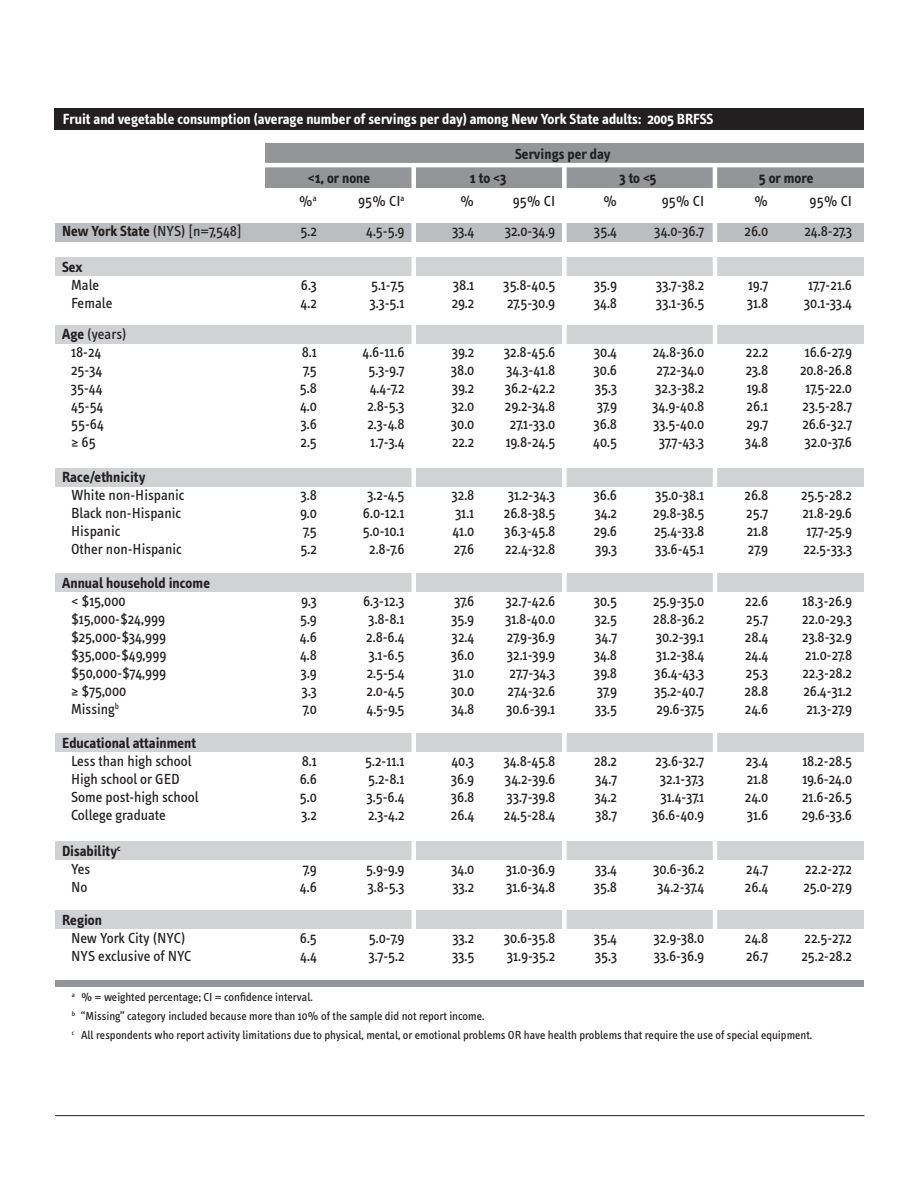
<style>
.page{position:relative;width:918px;height:1188px;background:#fff}
.page>*{position:absolute;margin:0;border:0;box-sizing:border-box;transform-origin:0 0}
.t1{font:15px/18px "Info Text";color:#231f20}
.t2{font:700 15px/18px "Info Text";color:#231f20}
.t3{font:700 15px "Info Text";color:#fff}
.t4{font:12px/18.9px "Info Text";color:#231f20}
.s1{font-weight:700}
.s2{font-weight:400}
</style>
<div class="page">
<div style="left:54px;top:108px;width:810px;height:22px;background:#231f20"></div>
<hr style="left:55px;top:1115px;width:809px;height:1px;background:#231f20">
<div style="left:265px;top:143px;width:598px;height:45px;background:#939598"></div>
<div style="left:55px;top:223px;width:809px;height:18px;background:#bcbdc0"></div>
<div style="left:55px;top:258px;width:809px;height:18px;background:#d1d2d4"></div>
<div style="left:55px;top:326px;width:809px;height:18px;background:#d1d2d4"></div>
<div style="left:55px;top:468px;width:809px;height:18px;background:#d1d2d4"></div>
<div style="left:55px;top:573px;width:809px;height:19px;background:#d1d2d4"></div>
<div style="left:55px;top:734px;width:809px;height:18px;background:#d1d2d4"></div>
<div style="left:55px;top:842px;width:809px;height:18px;background:#d1d2d4"></div>
<div style="left:55px;top:911px;width:809px;height:18px;background:#d1d2d4"></div>
<div style="left:55px;top:980px;width:809px;height:6px;background:#939598"></div>
<div style="left:411px;top:166px;width:5px;height:811px;background:#fff"></div>
<div style="left:562px;top:166px;width:5px;height:811px;background:#fff"></div>
<hr style="left:713px;top:166px;width:4px;height:811px;background:#fff">
<hr style="left:264px;top:163px;width:602px;height:4px;background:#fff">
<p class="t3" style="left:63px;top:110px;width:652px">Fruit and vegetable consumption (average number of servings per day) among New York State adults: 2005 BRFSS</p>
<p class="t2" style="left:515px;top:145px;width:97px">Servings per day</p>
<p class="t2" style="left:308px;top:169px;width:64px">&lt;1, or none</p>
<p class="t2" style="left:470px;top:169px;width:38px">1 to &lt;3</p>
<p class="t2" style="left:619px;top:169px;width:38px">3 to &lt;5</p>
<p class="t2" style="left:759px;top:169px;width:56px">5 or more</p>
<p class="t1" style="left:299px;top:192px;width:20px">%<sup>a</sup></p>
<p class="t1" style="left:358px;top:192px;width:48px">95% CI<sup>a</sup></p>
<p class="t1" style="left:460px;top:192px;width:16px">%</p>
<p class="t1" style="left:513px;top:192px;width:44px">95% CI</p>
<p class="t1" style="left:603px;top:192px;width:16px">%</p>
<p class="t1" style="left:662px;top:192px;width:44px">95% CI</p>
<p class="t1" style="left:754px;top:192px;width:16px">%</p>
<p class="t1" style="left:810px;top:192px;width:44px">95% CI</p>
<p class="t1" style="left:62px;top:223px;width:181px"><span class="s1">New York State</span> (NYS) [n=7,548]</p>
<p class="t1" style="left:301px;top:223px;width:18px">5.2</p>
<p class="t1" style="left:366px;top:223px;width:40px">4.5-5.9</p>
<p class="t1" style="left:452px;top:223px;width:23px">33.4</p>
<p class="t1" style="left:505px;top:223px;width:52px">32.0-34.9</p>
<p class="t1" style="left:594px;top:223px;width:24px">35.4</p>
<p class="t1" style="left:655px;top:223px;width:51px">34.0-36.7</p>
<p class="t1" style="left:745px;top:223px;width:25px">26.0</p>
<p class="t1" style="left:804px;top:223px;width:49px">24.8-27.3</p>
<p class="t2" style="left:62px;top:258px;width:22px">Sex</p>
<p class="t1" style="left:71px;top:276px;width:43px">Male<br>Female</p>
<p class="t1" style="left:301px;top:276px;width:18px">6.3<br>4.2</p>
<p class="t1" style="left:370px;top:276px;width:36px">5.1-7.5<br>3.3-5.1</p>
<p class="t1" style="left:452px;top:276px;width:24px">38.1<br>29.2</p>
<p class="t1" style="left:504px;top:276px;width:53px">35.8-40.5<br>27.5-30.9</p>
<p class="t1" style="left:594px;top:276px;width:24px">35.9<br>34.8</p>
<p class="t1" style="left:656px;top:276px;width:50px">33.7-38.2<br>33.1-36.5</p>
<p class="t1" style="left:747px;top:276px;width:23px">19.7<br>31.8</p>
<p class="t1" style="left:804px;top:276px;width:49px">17.7-21.6<br>30.1-33.4</p>
<p class="t1" style="left:71px;top:325px;width:57px;text-indent:-9px"><span class="s1">Age</span> (years)<br>18-24<br>25-34<br>35-44<br>45-54<br>55-64<br>≥ 65</p>
<p class="t1" style="left:300px;top:343px;width:18px;text-align:justify">8.1<br>7.5<br>5.8<br>4.0<br>3.6<br>2.5</p>
<p class="t1" style="left:363px;top:343px;width:44px;text-align:center">4.6-11.6<br>5.3-9.7<br>4.4-7.2<br>2.8-5.3<br>2.3-4.8<br>1.7-3.4</p>
<p class="t1" style="left:451px;top:343px;width:25px;text-align:justify">39.2<br>38.0<br>39.2<br>32.0<br>30.0<br>22.2</p>
<p class="t1" style="left:504px;top:343px;width:53px;text-align:center">32.8-45.6<br>34.3-41.8<br>36.2-42.2<br>29.2-34.8<br>27.1-33.0<br>19.8-24.5</p>
<p class="t1" style="left:593px;top:343px;width:25px;text-align:justify">30.4<br>30.6<br>35.3<br>37.9<br>36.8<br>40.5</p>
<p class="t1" style="left:653px;top:343px;width:53px;text-align:center">24.8-36.0<br>27.2-34.0<br>32.3-38.2<br>34.9-40.8<br>33.5-40.0<br>37.7-43.3</p>
<p class="t1" style="left:745px;top:343px;width:25px;text-align:justify">22.2<br>23.8<br>19.8<br>26.1<br>29.7<br>34.8</p>
<p class="t1" style="left:800px;top:343px;width:54px;text-align:center">16.6-27.9<br>20.8-26.8<br>17.5-22.0<br>23.5-28.7<br>26.6-32.7<br>32.0-37.6</p>
<p class="t2" style="left:62px;top:468px;width:85px">Race/ethnicity</p>
<p class="t1" style="left:71px;top:486px;width:115px">White non-Hispanic<br>Black non-Hispanic<br>Hispanic<br>Other non-Hispanic</p>
<p class="t1" style="left:300px;top:486px;width:18px;text-align:justify">3.8<br>9.0<br>7.5<br>5.2</p>
<p class="t1" style="left:363px;top:486px;width:43px;text-align:center">3.2-4.5<br>6.0-12.1<br>5.0-10.1<br>2.8-7.6</p>
<p class="t1" style="left:452px;top:486px;width:24px;text-align:justify">32.8<br>31.1<br>41.0<br>27.6</p>
<p class="t1" style="left:504px;top:486px;width:53px;text-align:justify">31.2-34.3<br>26.8-38.5<br>36.3-45.8<br>22.4-32.8</p>
<p class="t1" style="left:594px;top:486px;width:25px;text-align:justify">36.6<br>34.2<br>29.6<br>39.3</p>
<p class="t1" style="left:653px;top:486px;width:53px;text-align:justify">35.0-38.1<br>29.8-38.5<br>25.4-33.8<br>33.6-45.1</p>
<p class="t1" style="left:745px;top:486px;width:25px;text-align:justify">26.8<br>25.7<br>21.8<br>27.9</p>
<p class="t1" style="left:801px;top:486px;width:53px;text-align:justify">25.5-28.2<br>21.8-29.6<br>17.7-25.9<br>22.5-33.3</p>
<p class="t2" style="left:62px;top:574px;width:149px">Annual household income</p>
<p class="t1" style="left:71px;top:592px;width:97px">&lt; $15,000 $15,000-$24,999 $25,000-$34,999 $35,000-$49,999 $50,000-$74,999 ≥ $75,000<br>Missing<sup>b</sup></p>
<p class="t1" style="left:300px;top:592px;width:18px;text-align:justify">9.3<br>5.9<br>4.6<br>4.8<br>3.9<br>3.3<br>7.0</p>
<p class="t1" style="left:363px;top:592px;width:43px;text-align:justify">6.3-12.3<br>3.8-8.1<br>2.8-6.4<br>3.1-6.5<br>2.5-5.4<br>2.0-4.5<br>4.5-9.5</p>
<p class="t1" style="left:451px;top:592px;width:25px;text-align:justify">37.6<br>35.9<br>32.4<br>36.0<br>31.0<br>30.0<br>34.8</p>
<p class="t1" style="left:505px;top:592px;width:51px;text-align:justify">32.7-42.6<br>31.8-40.0<br>27.9-36.9<br>32.1-39.9<br>27.7-34.3<br>27.4-32.6<br>30.6-39.1</p>
<p class="t1" style="left:594px;top:592px;width:25px;text-align:justify">30.5<br>32.5<br>34.7<br>34.8<br>39.8<br>37.9<br>33.5</p>
<p class="t1" style="left:653px;top:592px;width:53px;text-align:justify">25.9-35.0<br>28.8-36.2<br>30.2-39.1<br>31.2-38.4<br>36.4-43.3<br>35.2-40.7<br>29.6-37.5</p>
<p class="t1" style="left:745px;top:592px;width:25px;text-align:justify">22.6<br>25.7<br>28.4<br>24.4<br>25.3<br>28.8<br>24.6</p>
<p class="t1" style="left:802px;top:592px;width:52px;text-align:justify">18.3-26.9<br>22.0-29.3<br>23.8-32.9<br>21.0-27.8<br>22.3-28.2<br>26.4-31.2<br>21.3-27.9</p>
<p class="t2" style="left:62px;top:735px;width:136px">Educational attainment</p>
<p class="t1" style="left:71px;top:753px;width:129px">Less than high school<br>High school or GED<br>Some post-high school<br>College graduate</p>
<p class="t1" style="left:300px;top:753px;width:19px;text-align:justify">8.1<br>6.6<br>5.0<br>3.2</p>
<p class="t1" style="left:365px;top:753px;width:41px;text-align:justify">5.2-11.1<br>5.2-8.1<br>3.5-6.4<br>2.3-4.2</p>
<p class="t1" style="left:451px;top:753px;width:25px;text-align:justify">40.3<br>36.9<br>36.8<br>26.4</p>
<p class="t1" style="left:504px;top:753px;width:53px;text-align:justify">34.8-45.8<br>34.2-39.6<br>33.7-39.8<br>24.5-28.4</p>
<p class="t1" style="left:594px;top:753px;width:25px;text-align:justify">28.2<br>34.7<br>34.2<br>38.7</p>
<p class="t1" style="left:652px;top:753px;width:54px;text-align:center">23.6-32.7<br>32.1-37.3<br>31.4-37.1<br>36.6-40.9</p>
<p class="t1" style="left:745px;top:753px;width:25px;text-align:justify">23.4<br>21.8<br>24.0<br>31.6</p>
<p class="t1" style="left:802px;top:753px;width:52px;text-align:justify">18.2-28.5<br>19.6-24.0<br>21.6-26.5<br>29.6-33.6</p>
<p class="t2" style="left:71px;top:842px;width:51px;text-indent:-9px">Disability<sup>c<br></sup><span class="s2">Yes<br>No</span></p>
<p class="t1" style="left:300px;top:860px;width:18px">7.9<br>4.6</p>
<p class="t1" style="left:366px;top:860px;width:40px">5.9-9.9<br>3.8-5.3</p>
<p class="t1" style="left:451px;top:860px;width:25px">34.0<br>33.2</p>
<p class="t1" style="left:506px;top:860px;width:51px">31.0-36.9<br>31.6-34.8</p>
<p class="t1" style="left:594px;top:860px;width:25px">33.4<br>35.8</p>
<p class="t1" style="left:654px;top:860px;width:52px">30.6-36.2<br>34.2-37.4</p>
<p class="t1" style="left:745px;top:860px;width:25px">24.7<br>26.4</p>
<p class="t1" style="left:803px;top:860px;width:50px">22.2-27.2<br>25.0-27.9</p>
<p class="t2" style="left:62px;top:911px;width:41px">Region</p>
<p class="t1" style="left:71px;top:929px;width:122px">New York City (NYC)<br>NYS exclusive of NYC</p>
<p class="t1" style="left:300px;top:929px;width:19px">6.5<br>4.4</p>
<p class="t1" style="left:369px;top:929px;width:37px">5.0-7.9<br>3.7-5.2</p>
<p class="t1" style="left:452px;top:929px;width:24px">33.2<br>33.5</p>
<p class="t1" style="left:504px;top:929px;width:53px">30.6-35.8<br>31.9-35.2</p>
<p class="t1" style="left:594px;top:929px;width:24px">35.4<br>35.3</p>
<p class="t1" style="left:654px;top:929px;width:52px">32.9-38.0<br>33.6-36.9</p>
<p class="t1" style="left:745px;top:929px;width:25px">24.8<br>26.7</p>
<p class="t1" style="left:801px;top:929px;width:52px">22.5-27.2<br>25.2-28.2</p>
<p class="t4" style="left:72px;top:988px;width:742px"><sup>a</sup> % = weighted percentage; CI = confidence interval.<br><sup>b</sup> “Missing” category included because more than 10% of the sample did not report income.<br><sup>c</sup> All respondents who report activity limitations due to physical, mental, or emotional problems OR have health problems that require the use of special equipment.</p>
</div>
